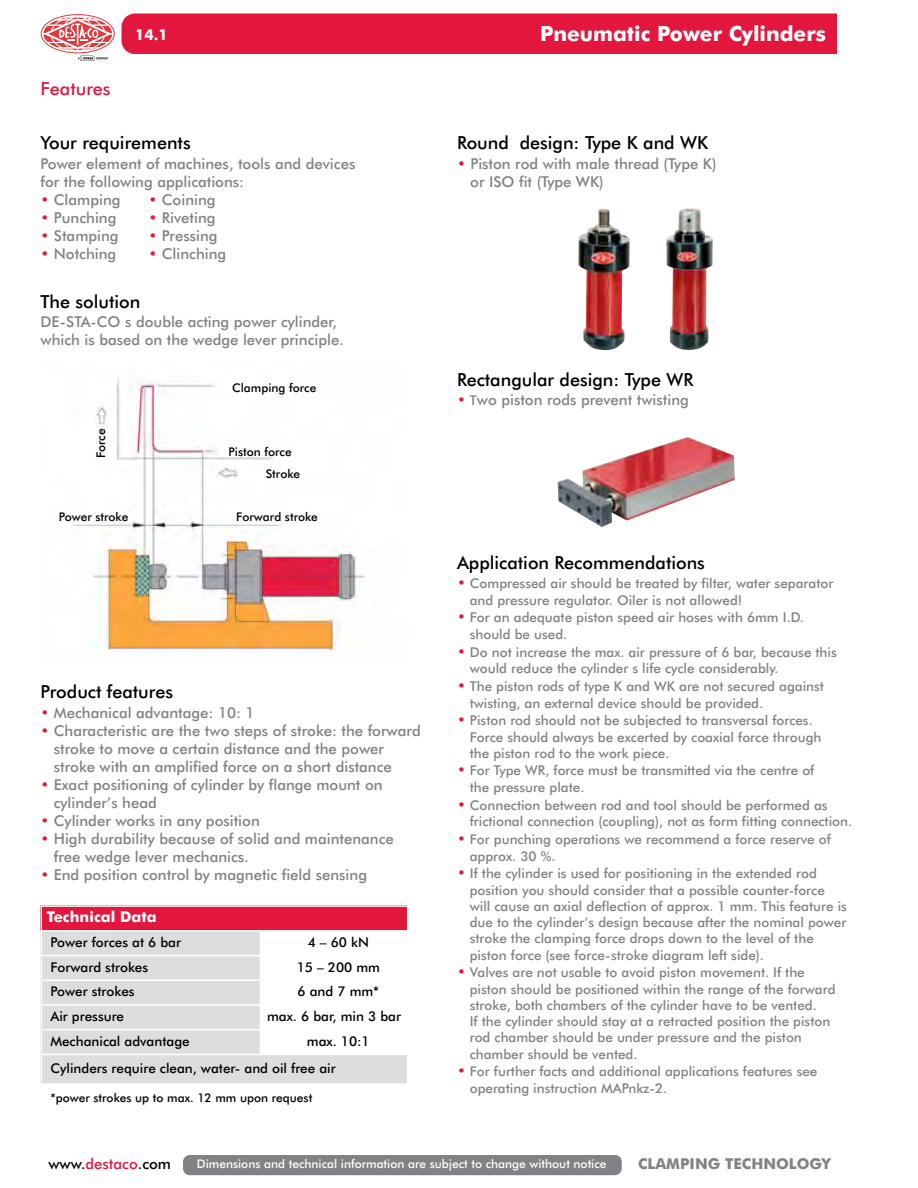
<style>
.page{position:relative;width:918px;height:1188px;background:#fff}
.page>*{position:absolute;margin:0;border:0;box-sizing:border-box;transform-origin:0 0}
.t1{font:700 21px "Futura BT";color:#fff}
.t2{font:500 18px "Futura BT";color:#000}
.t3{font:500 18px "Futura BT";color:#e3173e}
.t4{font:500 15px/18px "Futura BT";color:#808285}
.t5{font:700 15px "Futura BT";color:#808285}
.t6{font:700 15px "Futura BT";color:#fff}
.t7{font:500 15px "Futura BT";color:#000}
.t8{font:500 13.5px/16.4px "Futura BT";color:#808285}
.t9{font:500 13.5px/27.2px "Futura BT";color:#000}
.t10{font:500 12px/21.6px "Futura BT";color:#000}
.t11{font:500 12px "Futura BT";color:#fff}
.s1{color:#e3173e}
.s2{font-size:13.5px}
.s3{font-size:15px;color:#e3173e}
</style>
<div class="page">
<div style="left:122px;top:14px;width:782px;height:40px;background:#e3173e;border-radius:14px"></div>
<div style="left:837px;top:11px;width:70px;height:46px;background:#fff"></div>
<svg style="left:41px;top:15px;width:73px;height:38px"></svg>
<div style="left:41px;top:14px;width:74px;height:39px;border:1px solid #e13a3e;border-radius:50%"></div>
<div style="left:51px;top:16px;width:54px;height:35px;border:1px solid #fff;border-radius:50%"></div>
<svg style="left:43px;top:18px;width:70px;height:31px"></svg>
<svg style="left:78px;top:56px;width:30px;height:5px"></svg>
<div style="left:183px;top:1155px;width:439px;height:20px;background:#808285;border-radius:7px"></div>
<img style="left:558px;top:437px;width:177px;height:90px">
<img style="left:72px;top:378px;width:293px;height:273px">
<img style="left:578px;top:209px;width:52px;height:141px">
<img style="left:666px;top:208px;width:47px;height:142px">
<div style="left:40px;top:905px;width:368px;height:26px;background:#e3173e"></div>
<div style="left:40px;top:931px;width:220px;height:25px;background:#dcddde"></div>
<div style="left:40px;top:956px;width:220px;height:24px;background:#dcddde"></div>
<div style="left:40px;top:980px;width:220px;height:25px;background:#dcddde"></div>
<div style="left:40px;top:1005px;width:220px;height:25px;background:#dcddde"></div>
<div style="left:40px;top:1030px;width:220px;height:24px;background:#dcddde"></div>
<div style="left:40px;top:1054px;width:368px;height:30px;background:#dcddde"></div>
<hr style="left:40px;top:905px;width:2px;height:210px;background:#fff">
<hr style="left:407px;top:905px;width:1px;height:210px;background:#fff">
<hr style="left:40px;top:905px;width:368px;height:2px;background:#fff">
<hr style="left:40px;top:930px;width:368px;height:2px;background:#fff">
<hr style="left:40px;top:955px;width:368px;height:1px;background:#fff">
<hr style="left:40px;top:980px;width:368px;height:1px;background:#fff">
<hr style="left:40px;top:1004px;width:368px;height:2px;background:#fff">
<hr style="left:40px;top:1029px;width:368px;height:1px;background:#fff">
<hr style="left:40px;top:1054px;width:368px;height:1px;background:#fff">
<hr style="left:40px;top:1083px;width:368px;height:2px;background:#fff">
<p class="t3" style="left:40px;top:81px;width:72px">Features</p>
<p class="t6" style="left:135px;top:29px;width:34px">14.1</p>
<p class="t2" style="left:40px;top:136px;width:152px">Your requirements</p>
<p class="t4" style="left:40px;top:156px;width:316px">Power element of machines, tools and devices for the following applications:</p>
<p class="t4" style="left:40px;top:192px;width:82px"><span class="s1">•</span> Clamping</p>
<p class="t4" style="left:148px;top:192px;width:69px"><span class="s1">•</span> Coining</p>
<p class="t4" style="left:40px;top:210px;width:77px"><span class="s1">•</span> Punching</p>
<p class="t4" style="left:148px;top:210px;width:69px"><span class="s1">•</span> Riveting</p>
<p class="t4" style="left:40px;top:228px;width:80px"><span class="s1">•</span> Stamping</p>
<p class="t4" style="left:148px;top:228px;width:71px"><span class="s1">•</span> Pressing</p>
<p class="t4" style="left:40px;top:246px;width:77px"><span class="s1">•</span> Notching</p>
<p class="t4" style="left:148px;top:246px;width:79px"><span class="s1">•</span> Clinching</p>
<p class="t2" style="left:40px;top:294px;width:101px">The solution</p>
<p class="t4" style="left:40px;top:314px;width:305px">DE-STA-CO s double acting power cylinder, which is based on the wedge lever principle.</p>
<p class="t10" style="left:91px;top:458px;width:31px;rotate:-90deg">Force</p>
<p class="t10" style="left:232px;top:378px;width:86px">Clamping force</p>
<p class="t10" style="left:266px;top:442px;width:36px;text-indent:-37px">Piston force<br>Stroke</p>
<p class="t10" style="left:59px;top:507px;width:71px">Power stroke</p>
<p class="t10" style="left:236px;top:507px;width:83px">Forward stroke</p>
<p class="t2" style="left:40px;top:685px;width:134px">Product features</p>
<p class="t4" style="left:40px;top:705px;width:216px"><span class="s1">•</span> Mechanical advantage: 10: 1</p>
<p class="t4" style="left:54px;top:723px;width:369px;text-indent:-13px"><span class="s1">•</span> Characteristic are the two steps of stroke: the forward stroke to move a certain distance and the power stroke with an amplified force on a short distance</p>
<p class="t4" style="left:54px;top:777px;width:330px;text-indent:-13px"><span class="s1">•</span> Exact positioning of cylinder by flange mount on cylinder’s head</p>
<p class="t4" style="left:40px;top:813px;width:221px"><span class="s1">•</span> Cylinder works in any position</p>
<p class="t4" style="left:54px;top:831px;width:342px;text-indent:-13px"><span class="s1">•</span> High durability because of solid and maintenance free wedge lever mechanics.</p>
<p class="t4" style="left:40px;top:867px;width:328px"><span class="s1">•</span> End position control by magnetic field sensing</p>
<p class="t6" style="left:47px;top:911px;width:112px">Technical Data</p>
<p class="t9" style="left:51px;top:930px;width:132px">Power forces at 6 bar</p>
<p class="t9" style="left:308px;top:930px;width:63px">4 – 60 kN</p>
<p class="t9" style="left:51px;top:954px;width:99px">Forward strokes</p>
<p class="t9" style="left:297px;top:954px;width:85px">15 – 200 mm</p>
<p class="t9" style="left:51px;top:979px;width:86px">Power strokes</p>
<p class="t9" style="left:297px;top:979px;width:83px">6 and 7 mm*</p>
<p class="t9" style="left:51px;top:1004px;width:75px">Air pressure</p>
<p class="t9" style="left:267px;top:1004px;width:135px">max. 6 bar, min 3 bar</p>
<p class="t9" style="left:51px;top:1029px;width:141px">Mechanical advantage</p>
<p class="t9" style="left:51px;top:1029px;width:321px;text-indent:256px">max. 10:1<br>Cylinders require clean, water- and oil free air</p>
<p class="t10" style="left:51px;top:1088px;width:263px">*power strokes up to max. 12 mm upon request</p>
<p class="t1" style="left:540px;top:25px;width:287px">Pneumatic Power Cylinders</p>
<p class="t2" style="left:457px;top:136px;width:253px">Round design: Type K and WK</p>
<p class="t4" style="left:470px;top:156px;width:248px;text-indent:-13px"><span class="s1">•</span> Piston rod with male thread (Type K) or ISO fit (Type WK)</p>
<p class="t2" style="left:457px;top:372px;width:238px">Rectangular design: Type WR</p>
<p class="t4" style="left:457px;top:392px;width:233px"><span class="s1">•</span> <span class="s2">T</span>wo piston rods prevent twisting</p>
<p class="t2" style="left:457px;top:555px;width:249px">Application Recommendations</p>
<p class="t8" style="left:470px;top:576px;width:365px;line-height:16.8px;text-indent:-13px"><span class="s3">•</span> Compressed air should be treated by filter, water separator and pressure regulator. Oiler is not allowed!</p>
<p class="t8" style="left:470px;top:610px;width:336px;line-height:16.8px;text-indent:-13px"><span class="s3">•</span> For an adequate piston speed air hoses with 6mm I.D. should be used.</p>
<p class="t8" style="left:470px;top:645px;width:369px;line-height:16.8px;text-indent:-13px"><span class="s3">•</span> Do not increase the max. air pressure of 6 bar, because this would reduce the cylinder s life cycle considerably.</p>
<p class="t8" style="left:470px;top:679px;width:356px;line-height:16.8px;text-indent:-13px"><span class="s3">•</span> The piston rods of type K and WK are not secured against twisting, an external device should be provided.</p>
<p class="t8" style="left:470px;top:713px;width:353px;text-indent:-13px"><span class="s3">•</span> Piston rod should not be subjected to transversal forces.<br>Force should always be excerted by coaxial force through the piston rod to the work piece.</p>
<p class="t8" style="left:470px;top:763px;width:346px;line-height:16.8px;text-indent:-13px"><span class="s3">•</span> For Type WR, force must be transmitted via the centre of the pressure plate.</p>
<p class="t8" style="left:470px;top:798px;width:384px;line-height:16.8px;text-indent:-13px"><span class="s3">•</span> Connection between rod and tool should be performed as frictional connection (coupling), not as form fitting connection.</p>
<p class="t8" style="left:470px;top:832px;width:363px;line-height:16.8px;text-indent:-13px"><span class="s3">•</span> For punching operations we recommend a force reserve of approx. 30 %.</p>
<p class="t8" style="left:470px;top:866px;width:379px;text-indent:-13px"><span class="s3">•</span> If the cylinder is used for positioning in the extended rod position you should consider that a possible counter-force will cause an axial deflection of approx. 1 mm. This feature is due to the cylinder’s design because after the nominal power stroke the clamping force drops down to the level of the piston force (see force-stroke diagram left side).</p>
<p class="t8" style="left:470px;top:965px;width:367px;text-indent:-13px"><span class="s3">•</span> Valves are not usable to avoid piston movement. If the piston should be positioned within the range of the forward stroke, both chambers of the cylinder have to be vented.<br>If the cylinder should stay at a retracted position the piston rod chamber should be under pressure and the piston chamber should be vented.</p>
<p class="t8" style="left:470px;top:1064px;width:349px;line-height:16.8px;text-indent:-13px"><span class="s3">•</span> For further facts and additional applications features see operating instruction MAPnkz-2.</p>
<p class="t7" style="left:48px;top:1158px;width:124px">www.<span class="s1">destaco</span>.com</p>
<p class="t11" style="left:197px;top:1159px;width:411px">Dimensions and technical information are subject to change without notice</p>
<p class="t5" style="left:638px;top:1158px;width:194px">CLAMPING TECHNOLOGY</p>
</div>
